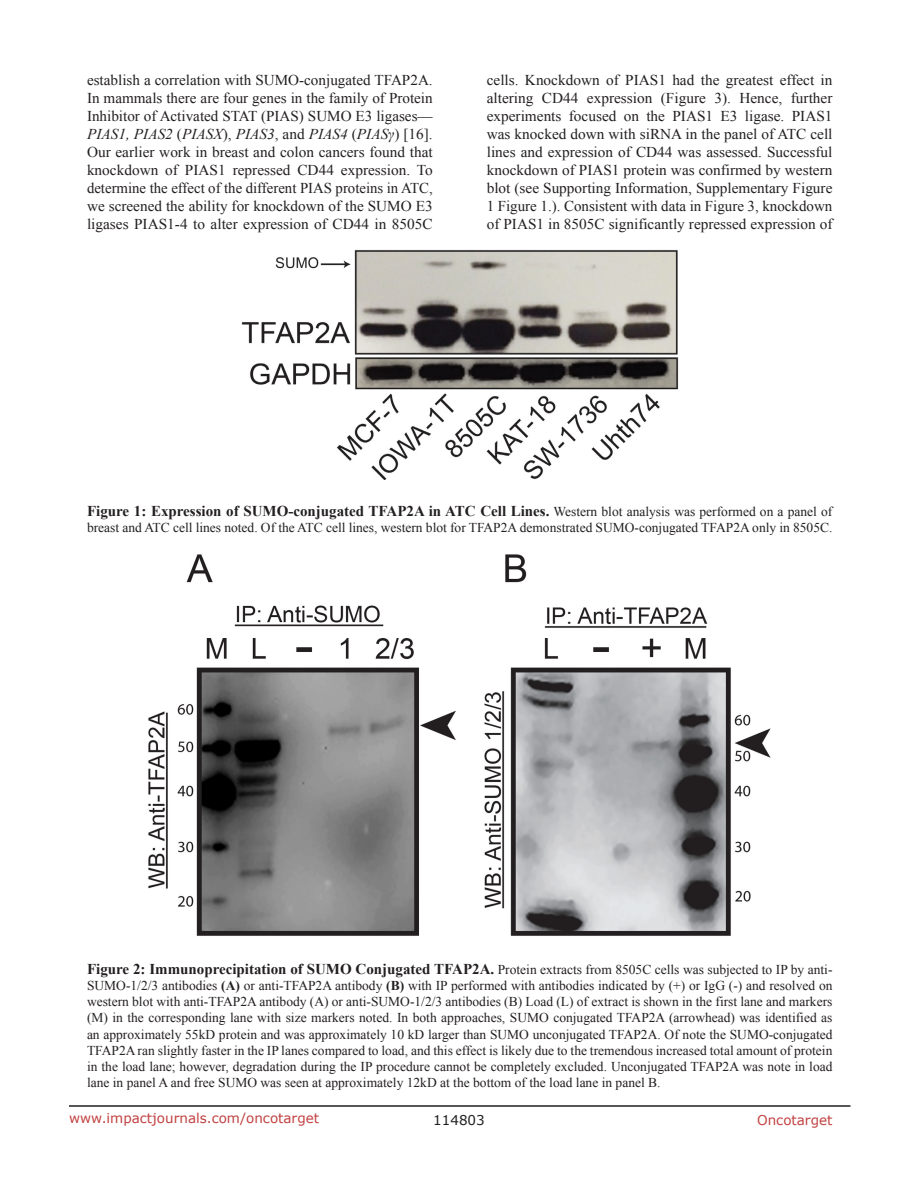
<style>
.page{position:relative;width:918px;height:1188px;background:#fff}
.page>*{position:absolute;margin:0;border:0;box-sizing:border-box;transform-origin:0 0}
.BodyText{font:15px/18px "Times New Roman";color:#231f20;text-align:justify}
.figuretext{font:700 15px "Times New Roman";color:#231f20}
.figuretext-2{font:13.5px/16.2px "Times New Roman";color:#231f20;text-align:justify}
.t1{font:13.5px "Verdana";color:#c24141}
.t2{font:13.5px "Verdana";color:#231f20}
.s1{font-style:italic}
.s2{font-weight:400;font-size:13.5px}
.s3{font-weight:700;font-size:15px}
.s4{font-weight:700}
</style>
<div class="page">
<hr style="left:69px;top:1105px;width:781px;height:2px;background:#231f20">
<img style="left:241px;top:250px;width:438px;height:230px">
<img style="left:148px;top:554px;width:623px;height:382px">
<p class="BodyText" style="left:87px;top:71px;width:347px">establish a correlation with SUMO-conjugated TFAP2A.<br>In mammals there are four genes in the family of Protein Inhibitor of Activated STAT (PIAS) SUMO E3 ligases— <span class="s1">PIAS1, PIAS2</span> (<span class="s1">PIASX</span>), <span class="s1">PIAS3</span>, and <span class="s1">PIAS4</span> (<span class="s1">PIASγ</span>) [16].<br>Our earlier work in breast and colon cancers found that knockdown of PIAS1 repressed CD44 expression. To determine the effect of the different PIAS proteins in ATC, we screened the ability for knockdown of the SUMO E3 ligases PIAS1-4 to alter expression of CD44 in 8505C</p>
<p class="BodyText" style="left:487px;top:71px;width:347px">cells. Knockdown of PIAS1 had the greatest effect in altering CD44 expression (Figure 3). Hence, further experiments focused on the PIAS1 E3 ligase. PIAS1 was knocked down with siRNA in the panel of ATC cell lines and expression of CD44 was assessed. Successful knockdown of PIAS1 protein was confirmed by western blot (see Supporting Information, Supplementary Figure 1 Figure 1.). Consistent with data in Figure 3, knockdown of PIAS1 in 8505C significantly repressed expression of</p>
<p class="figuretext" style="left:87px;top:501px;width:747px">Figure 1: Expression of SUMO-conjugated TFAP2A in ATC Cell Lines. <span class="s2">Western blot analysis was performed on a panel of</span></p>
<p class="figuretext-2" style="left:87px;top:520px;width:747px">breast and ATC cell lines noted. Of the ATC cell lines, western blot for TFAP2A demonstrated SUMO-conjugated TFAP2A only in 8505C.</p>
<p class="figuretext-2" style="left:87px;top:961px;width:747px"><span class="s3">Figure 2: Immunoprecipitation of SUMO Conjugated TFAP2A.</span> Protein extracts from 8505C cells was subjected to IP by anti-SUMO-1/2/3 antibodies <span class="s4">(A)</span> or anti-TFAP2A antibody <span class="s4">(B)</span> with IP performed with antibodies indicated by (+) or IgG (-) and resolved on western blot with anti-TFAP2A antibody (A) or anti-SUMO-1/2/3 antibodies (B) Load (L) of extract is shown in the first lane and markers (M) in the corresponding lane with size markers noted. In both approaches, SUMO conjugated TFAP2A (arrowhead) was identified as an approximately 55kD protein and was approximately 10 kD larger than SUMO unconjugated TFAP2A. Of note the SUMO-conjugated TFAP2A ran slightly faster in the IP lanes compared to load, and this effect is likely due to the tremendous increased total amount of protein in the load lane; however, degradation during the IP procedure cannot be completely excluded. Unconjugated TFAP2A was note in load lane in panel A and free SUMO was seen at approximately 12kD at the bottom of the load lane in panel B.</p>
<p class="t1" style="left:69px;top:1109px;width:252px">www.impactjournals.com/oncotarget</p>
<p class="t2" style="left:433px;top:1111px;width:53px">114803</p>
<p class="t1" style="left:757px;top:1111px;width:77px">Oncotarget</p>
</div>
